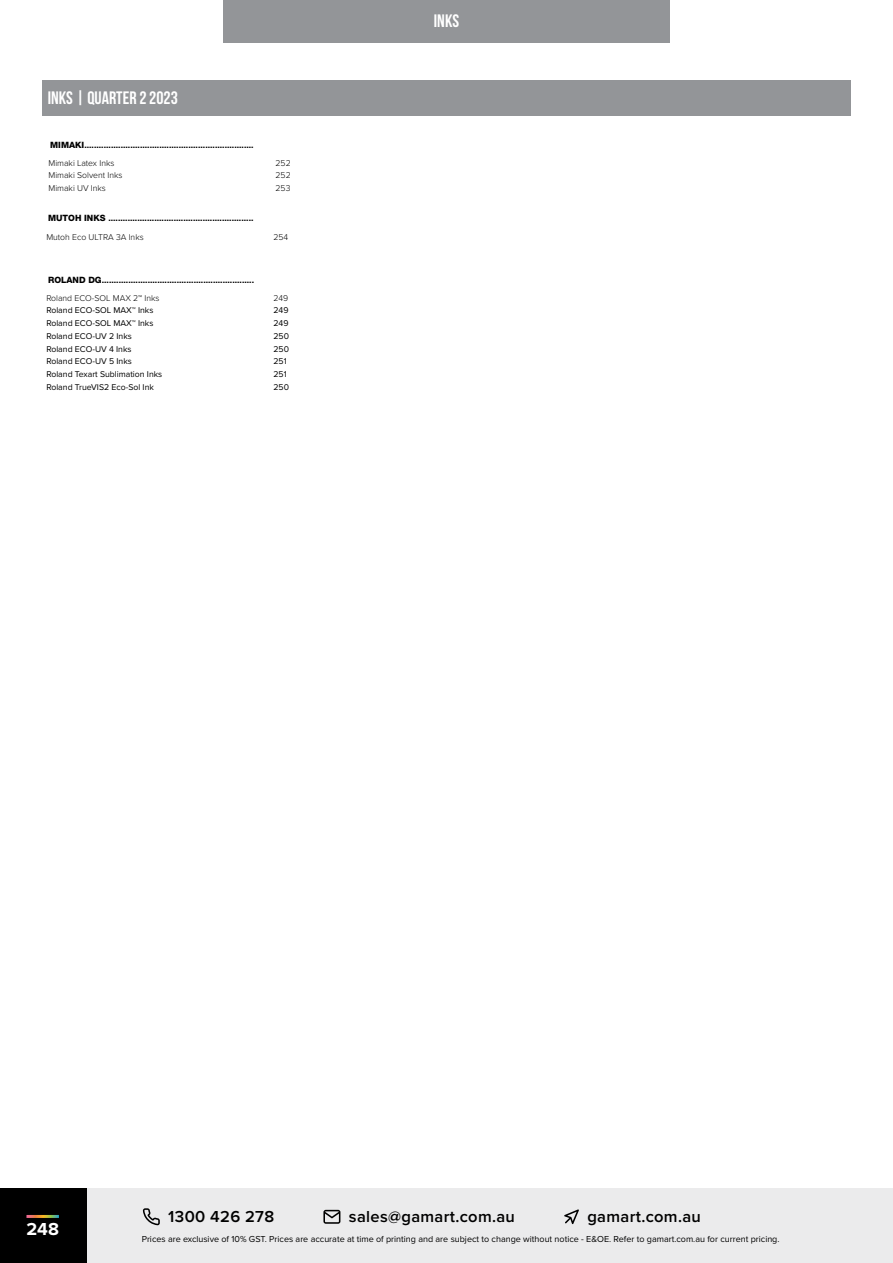
<style>
.page{position:relative;width:893px;height:1263px;background:#fff}
.page>*{position:absolute;margin:0;border:0;box-sizing:border-box;transform-origin:0 0}
.t1{font:700 18px "Bebas Neue";color:#fff}
.t2{font:700 18px "Proxima Nova";color:#fff}
.t3{font:600 16.5px "Proxima Nova";letter-spacing:.02em;color:#000}
.t4{font:9px "Proxima Nova";color:#000}
.t5{font:700 8.7px "Helvetica Neue LT Pro";color:#000}
.t6{font:8.7px "Proxima Nova";color:#000}
.t7{font:300 8.7px "Proxima Nova";color:#000}
.s1{font-weight:800}
</style>
<div class="page">
<div style="left:1px;top:1188px;width:892px;height:75px;background:#ebebec"></div>
<div style="left:0;top:1188px;width:86px;height:75px;background:#000"></div>
<svg style="left:323px;top:1210px;width:17px;height:14px"></svg>
<svg style="left:564px;top:1209px;width:15px;height:15px"></svg>
<svg style="left:143px;top:1208px;width:17px;height:17px"></svg>
<hr style="left:26px;top:1215px;width:33px;height:3px;background:#fff">
<div style="left:223px;top:0;width:447px;height:43px;background:#939598"></div>
<div style="left:42px;top:80px;width:809px;height:35px;background:#939598"></div>
<h1 class="t1" style="left:48px;top:88px;width:132px">INKS | QUARTER 2 2023</h1>
<p class="t5" style="left:50px;top:139px;width:205px"><span class="s1">MIMAKI</span>......................................................................</p>
<p class="t7" style="left:48px;top:157px;width:67px">Mimaki Latex Inks</p>
<p class="t7" style="left:276px;top:157px;width:17px">252</p>
<p class="t7" style="left:48px;top:169px;width:75px">Mimaki Solvent Inks</p>
<p class="t7" style="left:276px;top:169px;width:17px">252</p>
<p class="t7" style="left:48px;top:182px;width:59px">Mimaki UV Inks</p>
<p class="t7" style="left:276px;top:182px;width:16px">253</p>
<p class="t5" style="left:48px;top:213px;width:207px"><span class="s1">MUTOH INKS</span> ............................................................</p>
<p class="t7" style="left:46px;top:230px;width:99px">Mutoh Eco ULTRA 3A Inks</p>
<p class="t7" style="left:273px;top:230px;width:16px">254</p>
<p class="t5" style="left:48px;top:274px;width:208px"><span class="s1">ROLAND DG</span>...............................................................</p>
<p class="t7" style="left:46px;top:292px;width:115px">Roland ECO-SOL MAX 2™ Inks</p>
<p class="t7" style="left:273px;top:292px;width:16px">249</p>
<p class="t6" style="left:46px;top:304px;width:109px">Roland ECO-SOL MAX™ Inks</p>
<p class="t6" style="left:273px;top:304px;width:17px">249</p>
<p class="t6" style="left:46px;top:317px;width:109px">Roland ECO-SOL MAX™ Inks</p>
<p class="t6" style="left:273px;top:317px;width:17px">249</p>
<p class="t6" style="left:46px;top:329px;width:87px">Roland ECO-UV 2 Inks</p>
<p class="t6" style="left:273px;top:329px;width:17px">250</p>
<p class="t6" style="left:46px;top:342px;width:87px">Roland ECO-UV 4 Inks</p>
<p class="t6" style="left:273px;top:342px;width:17px">250</p>
<p class="t6" style="left:46px;top:355px;width:87px">Roland ECO-UV 5 Inks</p>
<p class="t6" style="left:273px;top:355px;width:15px">251</p>
<p class="t6" style="left:46px;top:368px;width:117px">Roland Texart Sublimation Inks</p>
<p class="t6" style="left:273px;top:368px;width:15px">251</p>
<p class="t6" style="left:46px;top:380px;width:109px">Roland TrueVIS2 Eco-Sol Ink</p>
<p class="t6" style="left:273px;top:380px;width:17px">250</p>
<h1 class="t1" style="left:434px;top:11px;width:27px">Inks</h1>
<h1 class="t2" style="left:26px;top:1215px;width:34px">248</h1>
<h2 class="t3" style="left:168px;top:1204px;width:107px">1300 426 278</h2>
<h2 class="t3" style="left:349px;top:1204px;width:168px">sales@gamart.com.au</h2>
<h2 class="t3" style="left:587px;top:1204px;width:115px">gamart.com.au</h2>
<p class="t4" style="left:142px;top:1232px;width:639px">Prices are exclusive of 10% GST. Prices are accurate at time of printing and are subject to change without notice - E&amp;OE. Refer to gamart.com.au for current pricing.</p>
</div>
